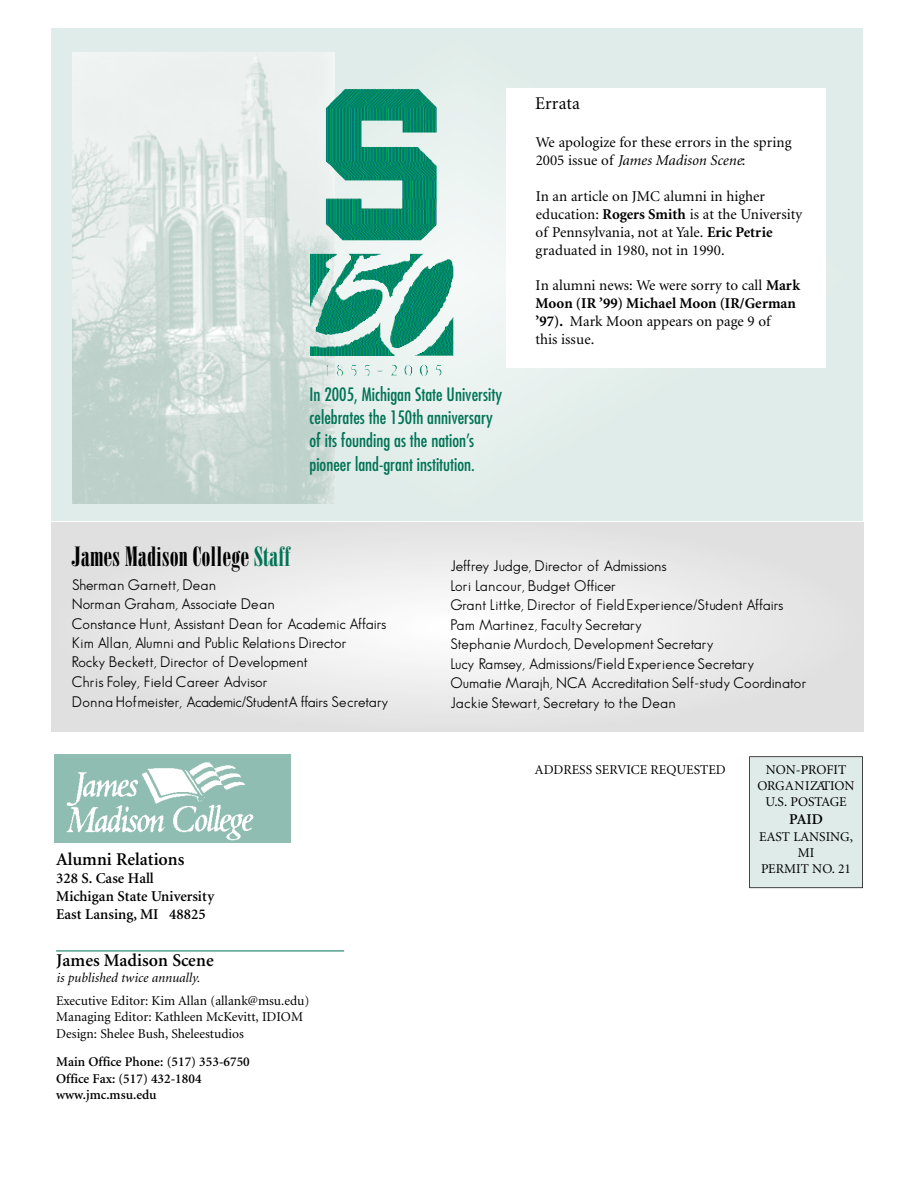
<style>
.page{position:relative;width:918px;height:1188px;background:#fff}
.page>*{position:absolute;margin:0;border:0;box-sizing:border-box;transform-origin:0 0}
.t1{font:27px "Bodoni Poster Compressed";color:#000}
.t2{font:condensed 18px/23.2px "Futura";color:#007355}
.t3{font:600 18px "Minion";color:#000}
.t4{font:18px "Minion";color:#000}
.t5{font:15px/19.5px "Sans Serif Book FLF";color:#000}
.t6{font:15px/18px "Minion";color:#000}
.t7{font:600 15px/18px "Minion";color:#000}
.t8{font:13.5px/16.2px "Minion";color:#000;text-align:center}
.t9{font:600 13.5px/16.5px "Minion";color:#000}
.t10{font:italic 13.5px "Minion";color:#000}
.s1{font-style:italic}
.s2{font-weight:700}
.s3{color:#007355}
</style>
<div class="page">
<div style="left:54px;top:754px;width:237px;height:89px;background:#90bdb1"></div>
<img style="left:66px;top:762px;width:188px;height:79px">
<div style="left:749px;top:756px;width:114px;height:132px;background:#dfebe8"></div>
<hr style="left:56px;top:951px;width:288px;height:1px;background:#007355">
<img style="left:51px;top:28px;width:811px;height:492px">
<div style="left:507px;top:89px;width:319px;height:279px;background:#fff"></div>
<img style="left:72px;top:52px;width:262px;height:452px">
<img style="left:332px;top:89px;width:105px;height:151px">
<p class="t4" style="left:535px;top:97px;width:46px">Errata</p>
<p class="t2" style="left:310px;top:384px;width:194px">In 2005, Michigan State University celebrates the 150th anniversary of its founding as the nation’s pioneer land-grant institution.</p>
<p class="t6" style="left:536px;top:134px;width:257px">We apologize for these errors in the spring<br>2005 issue of <span class="s1">James Madison Scene</span>:</p>
<p class="t6" style="left:536px;top:188px;width:268px">In an article on JMC alumni in higher education: <span class="s2">Rogers Smith</span> is at the University of Pennsylvania, not at Yale. <span class="s2">Eric Petrie </span>graduated in 1980, not in 1990.</p>
<p class="t6" style="left:536px;top:278px;width:266px">In alumni news: We were sorry to call <span class="s2">Mark<br>Moon (IR ’99) Michael Moon (IR/German ’97).</span> Mark Moon appears on page 9 of<br>this issue.</p>
<h1 class="t1" style="left:72px;top:546px;width:220px">James Madison College <span class="s3">Staff</span></h1>
<p class="t5" style="left:72px;top:575px;width:318px">Sherman Garnett, Dean<br>Norman Graham, Associate Dean<br>Constance Hunt, Assistant Dean for Academic Affairs Kim Allan, Alumni and Public Relations Director<br>Rocky Beckett, Director of Development<br>Chris Foley, Field Career Advisor<br>Donna Hofmeister, Academic/StudentA ffairs Secretary</p>
<p class="t3" style="left:56px;top:852px;width:130px">Alumni Relations</p>
<p class="t7" style="left:56px;top:870px;width:160px">328 S. Case Hall<br>Michigan State University<br>East Lansing, MI 48825</p>
<p class="t3" style="left:56px;top:953px;width:159px">James Madison Scene</p>
<p class="t10" style="left:56px;top:973px;width:145px">is published twice annually.</p>
<p class="t8" style="left:56px;top:993px;width:255px;text-align:left">Executive Editor: Kim Allan (allank@msu.edu)<br>Managing Editor: Kathleen McKevitt, IDIOM<br>Design: Shelee Bush, Sheleestudios</p>
<p class="t9" style="left:56px;top:1055px;width:195px">Main Office Phone: (517) 353-6750<br>Office Fax: (517) 432-1804 www.jmc.msu.edu</p>
<p class="t5" style="left:450px;top:557px;width:358px">Jeffrey Judge, Director of Admissions<br>Lori Lancour, Budget Officer<br>Grant Littke, Director of Field Experience/Student Affairs Pam Martinez, Faculty Secretary<br>Stephanie Murdoch, Development Secretary<br>Lucy Ramsey, Admissions/Field Experience Secretary Oumatie Marajh, NCA Accreditation Self-study Coordinator Jackie Stewart, Secretary to the Dean</p>
<p class="t8" style="left:535px;top:763px;width:192px">ADDRESS SERVICE REQUESTED</p>
<p class="t8" style="left:757px;top:763px;width:99px">NON-PROFIT<br>O RG A N I ZAT IO N<br>U.S. POSTAGE</p>
<p class="t7" style="left:789px;top:811px;width:35px">PAID</p>
<p class="t8" style="left:759px;top:829px;width:95px">EAST LANSING,<br>MI<br>PERMIT NO. 21</p>
</div>
